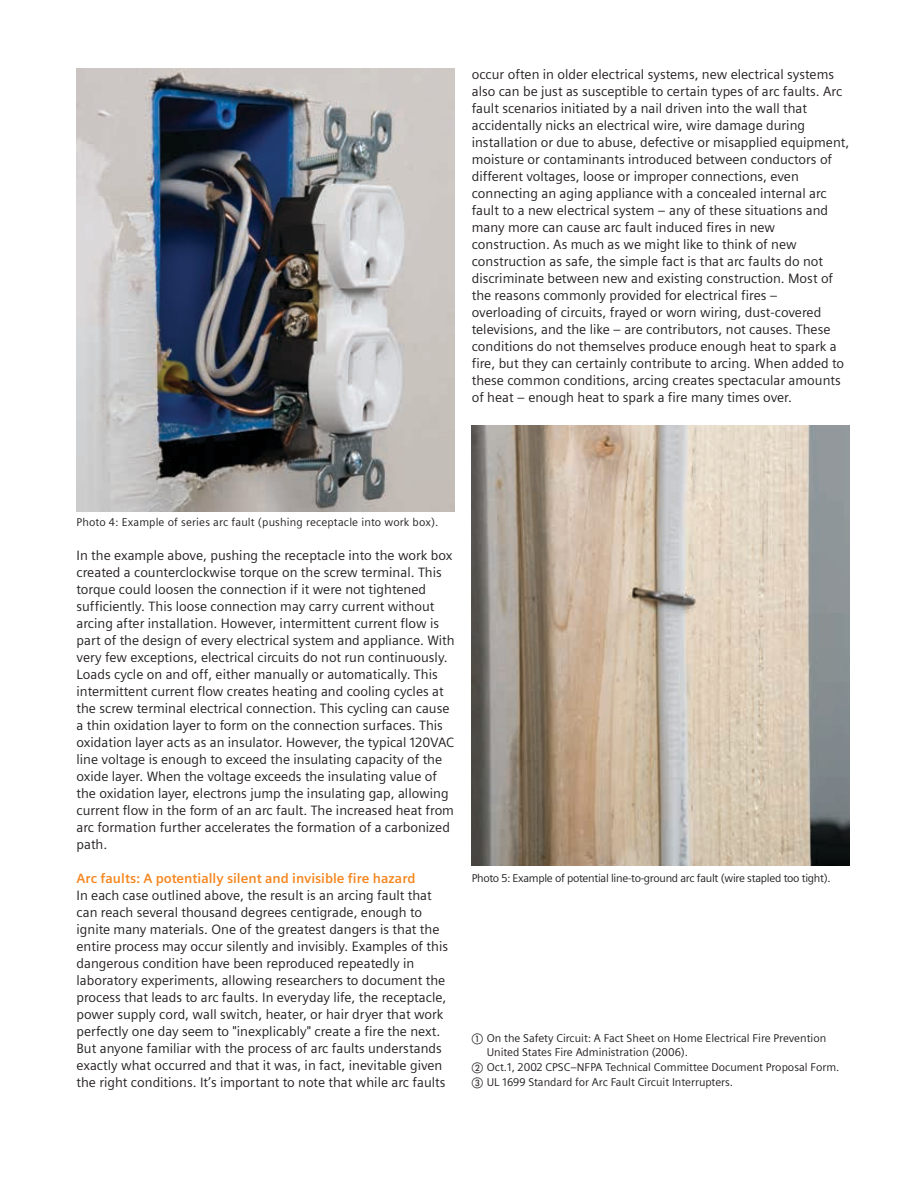
<style>
.page{position:relative;width:918px;height:1188px;background:#fff}
.page>*{position:absolute;margin:0;border:0;box-sizing:border-box;transform-origin:0 0}
.t1{font:13.5px/17px "Siemens Sans";color:#231f20}
.t2{font:700 13.5px "Siemens Sans";color:#f6861f}
.t3{font:11.25px "Siemens Sans";color:#231f20}
.t4{font:11.25px "Siemens Sans";letter-spacing:-.025em;color:#231f20}
.s1{font-family:"European Pi One"}
</style>
<div class="page">
<img style="left:77px;top:68px;width:378px;height:444px">
<img style="left:472px;top:426px;width:377px;height:440px">
<p class="t1" style="left:472px;top:65px;width:379px">occur often in older electrical systems, new electrical systems also can be just as susceptible to certain types of arc faults. Arc fault scenarios initiated by a nail driven into the wall that accidentally nicks an electrical wire, wire damage during installation or due to abuse, defective or misapplied equipment, moisture or contaminants introduced between conductors of different voltages, loose or improper connections, even connecting an aging appliance with a concealed internal arc fault to a new electrical system – any of these situations and many more can cause arc fault induced fires in new construction. As much as we might like to think of new construction as safe, the simple fact is that arc faults do not discriminate between new and existing construction. Most of the reasons commonly provided for electrical fires – overloading of circuits, frayed or worn wiring, dust-covered televisions, and the like – are contributors, not causes. These conditions do not themselves produce enough heat to spark a fire, but they can certainly contribute to arcing. When added to these common conditions, arcing creates spectacular amounts of heat – enough heat to spark a fire many times over.</p>
<p class="t3" style="left:77px;top:516px;width:363px">Photo 4: Example of series arc fault (pushing receptacle into work box).</p>
<p class="t1" style="left:77px;top:546px;width:380px">In the example above, pushing the receptacle into the work box created a counterclockwise torque on the screw terminal. This torque could loosen the connection if it were not tightened sufficiently. This loose connection may carry current without arcing after installation. However, intermittent current flow is part of the design of every electrical system and appliance. With very few exceptions, electrical circuits do not run continuously.<br>Loads cycle on and off, either manually or automatically. This intermittent current flow creates heating and cooling cycles at the screw terminal electrical connection. This cycling can cause a thin oxidation layer to form on the connection surfaces. This oxidation layer acts as an insulator. However, the typical 120VAC line voltage is enough to exceed the insulating capacity of the oxide layer. When the voltage exceeds the insulating value of the oxidation layer, electrons jump the insulating gap, allowing current flow in the form of an arc fault. The increased heat from arc formation further accelerates the formation of a carbonized path.</p>
<p class="t2" style="left:77px;top:870px;width:341px">Arc faults: A potentially silent and invisible fire hazard</p>
<p class="t1" style="left:77px;top:887px;width:373px">In each case outlined above, the result is an arcing fault that can reach several thousand degrees centigrade, enough to ignite many materials. One of the greatest dangers is that the entire process may occur silently and invisibly. Examples of this dangerous condition have been reproduced repeatedly in laboratory experiments, allowing researchers to document the process that leads to arc faults. In everyday life, the receptacle, power supply cord, wall switch, heater, or hair dryer that work perfectly one day seem to "inexplicably" create a fire the next.<br>But anyone familiar with the process of arc faults understands exactly what occurred and that it was, in fact, inevitable given the right conditions. It’s important to note that while arc faults</p>
<p class="t4" style="left:472px;top:871px;width:361px">Photo 5: Example of potential line-to-ground arc fault (wire stapled too tight).</p>
<p class="t3" style="left:472px;top:1032px;width:356px"><span class="s1">a</span> On the Safety Circuit: A Fact Sheet on Home Electrical Fire Prevention</p>
<p class="t3" style="left:487px;top:1046px;width:203px">United States Fire Administration (2006).</p>
<p class="t3" style="left:472px;top:1061px;width:369px"><span class="s1">b</span> Oct.1, 2002 CPSC–NFPA Technical Committee Document Proposal Form.</p>
<p class="t3" style="left:472px;top:1075px;width:263px"><span class="s1">c</span> UL 1699 Standard for Arc Fault Circuit Interrupters.</p>
</div>
